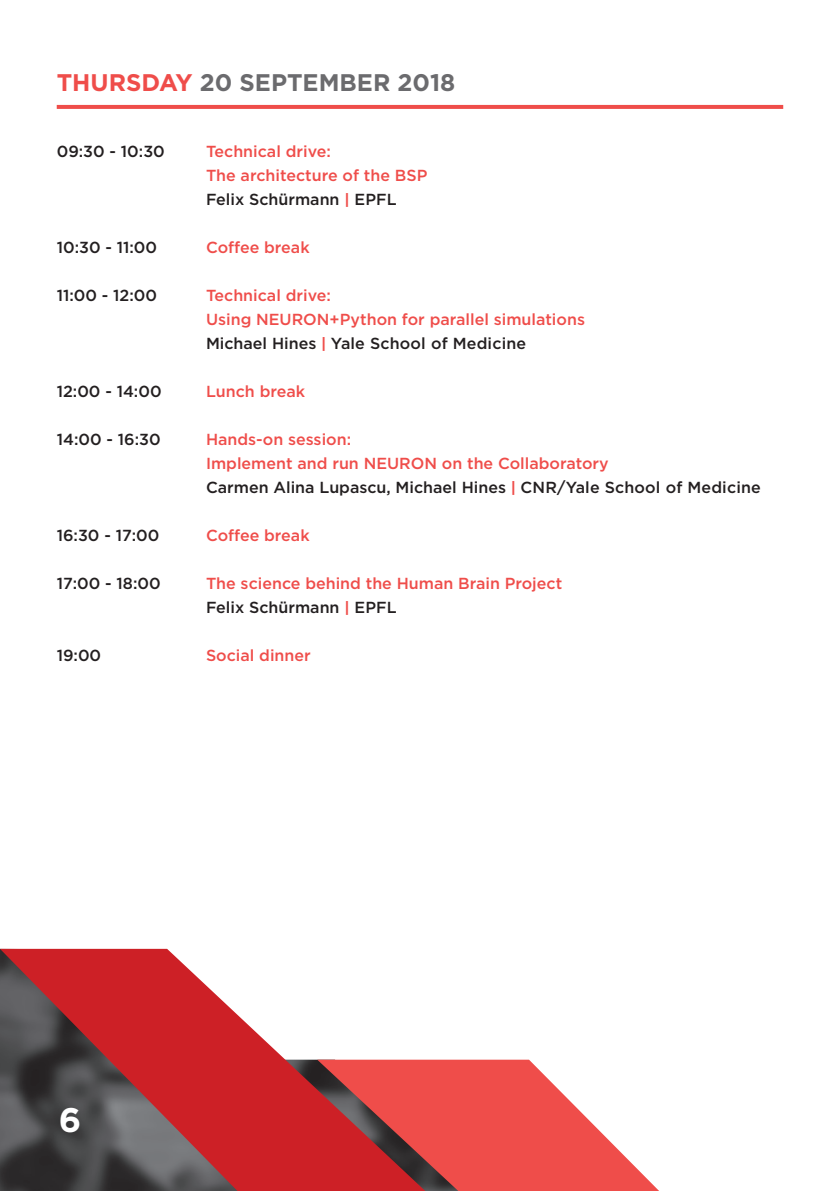
<style>
.page{position:relative;width:840px;height:1191px;background:#fff}
.page>*{position:absolute;margin:0;border:0;box-sizing:border-box;transform-origin:0 0}
.t1{font:700 34px "Gotham";color:#fff}
.Day{font:700 24px "Gotham";color:#6b6b6e}
.Lecture{font:500 16px "Gotham";color:#ef4d4a}
.Speaker{font:500 16px "Gotham";color:#231f20}
.Time{font:500 16px "Gotham";color:#231f20}
.s1{color:#ef4d4a}
.s2{font-weight:700;font-size:15px;color:#ef4d4a}
</style>
<div class="page">
<svg style="left:425px;top:1059px;width:233px;height:132px;fill:#ef4d4a"></svg>
<svg style="left:0;top:948px;width:425px;height:243px"></svg>
<svg style="left:57px;top:105px;width:725px;height:4px;background:#ef504d"></svg>
<p class="Day" style="left:57px;top:67px;width:400px"><span class="s1">THURSDAY</span> 20 SEPTEMBER 2018</p>
<p class="Time" style="left:57px;top:141px;width:109px">09:30 - 10:30</p>
<p class="Speaker" style="left:57px;top:237px;width:102px">10:30 - 11:00</p>
<p class="Speaker" style="left:57px;top:285px;width:102px">11:00 - 12:00</p>
<p class="Speaker" style="left:57px;top:381px;width:106px">12:00 - 14:00</p>
<p class="Speaker" style="left:57px;top:429px;width:105px">14:00 - 16:30</p>
<p class="Speaker" style="left:57px;top:525px;width:104px">16:30 - 17:00</p>
<p class="Speaker" style="left:57px;top:573px;width:105px">17:00 - 18:00</p>
<p class="Speaker" style="left:57px;top:645px;width:46px">19:00</p>
<p class="Lecture" style="left:206px;top:141px;width:126px">Technical drive:</p>
<p class="Lecture" style="left:206px;top:165px;width:223px">The architecture of the BSP</p>
<p class="Speaker" style="left:206px;top:189px;width:192px">Felix Schürmann <span class="s2">|</span> EPFL</p>
<p class="Lecture" style="left:206px;top:237px;width:105px">Coffee break</p>
<p class="Lecture" style="left:206px;top:285px;width:126px">Technical drive:</p>
<p class="Lecture" style="left:206px;top:309px;width:380px">Using NEURON+Python for parallel simulations</p>
<p class="Speaker" style="left:206px;top:333px;width:321px">Michael Hines <span class="s2">|</span> Yale School of Medicine</p>
<p class="Lecture" style="left:206px;top:381px;width:101px">Lunch break</p>
<p class="Lecture" style="left:206px;top:429px;width:147px">Hands-on session:</p>
<p class="Lecture" style="left:206px;top:453px;width:404px">Implement and run NEURON on the Collaboratory</p>
<p class="Speaker" style="left:206px;top:477px;width:556px">Carmen Alina Lupascu, Michael Hines <span class="s2">|</span> CNR/Yale School of Medicine</p>
<p class="Lecture" style="left:206px;top:525px;width:105px">Coffee break</p>
<p class="Lecture" style="left:206px;top:573px;width:357px">The science behind the Human Brain Project</p>
<p class="Speaker" style="left:206px;top:597px;width:192px">Felix Schürmann <span class="s2">|</span> EPFL</p>
<p class="Lecture" style="left:206px;top:645px;width:106px">Social dinner</p>
<p class="t1" style="left:59px;top:1097px;width:24px">6</p>
</div>
